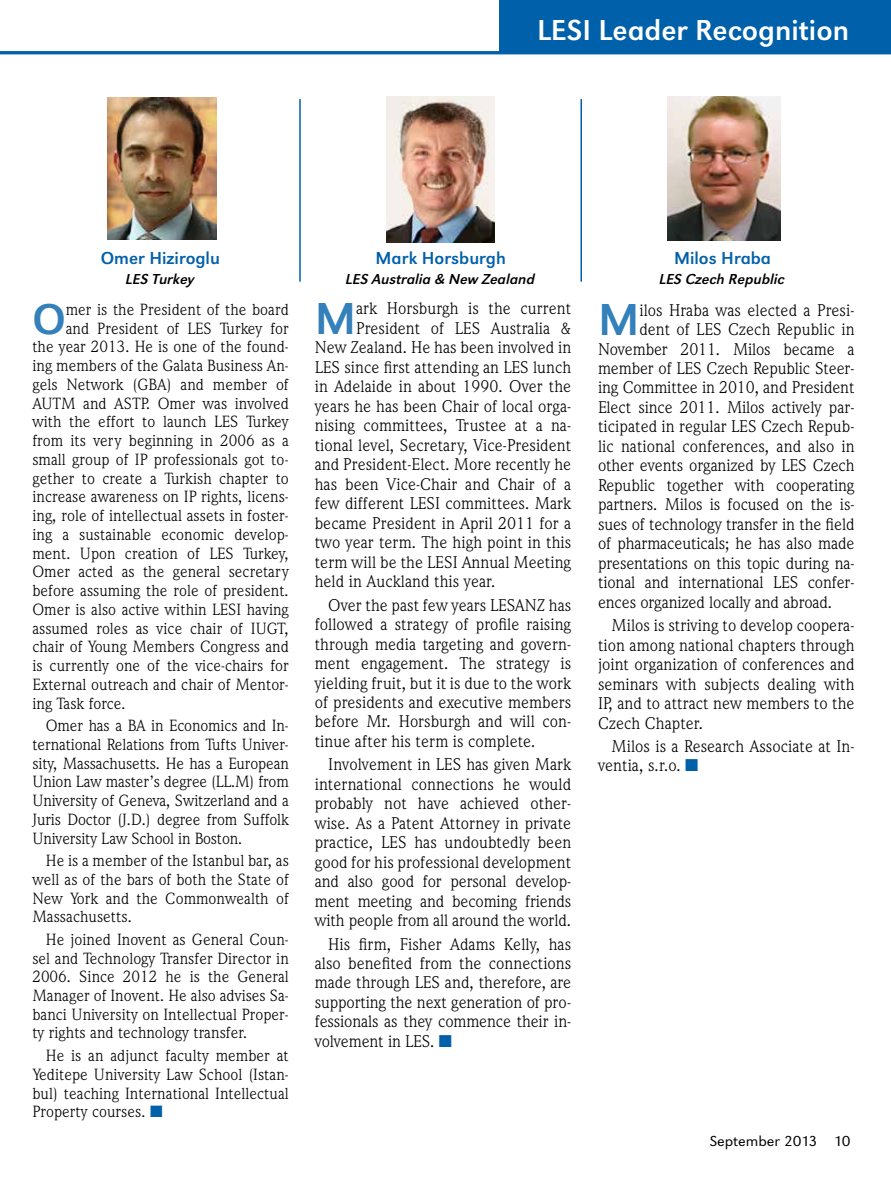
<style>
.page{position:relative;width:891px;height:1188px;background:#fff}
.page>*{position:absolute;margin:0;border:0;box-sizing:border-box;transform-origin:0 0}
.t1{font:46.5px "URW Grotesk T";color:#3380ba}
.t2{font:44.55px "URW Grotesk T";color:#3380ba}
.t3{font:30px "URW Grotesk T";color:#fff}
.t4{font:18px "URW Grotesk T";color:#0060a9}
.t5{font:17.25px/19.5px "Weidemann IT Cby BT";color:#000;text-align:justify}
.t6{font:16.5px/18.8px "Weidemann IT Cby BT";color:#000;text-align:justify}
.t7{font:15px "URW Grotesk T Regu Obli";color:#000}
.t8{font:15px "URW Grotesk T Ligh";color:#000;scale:1.08 1}
.s1{color:#0060a9}
</style>
<div class="page">
<div style="left:500px;top:0;width:391px;height:54px;background:#0060a9"></div>
<hr style="left:0;top:51px;width:891px;height:3px;background:#0060a9">
<hr style="left:299px;top:99px;width:2px;height:183px;background:#0060a9">
<hr style="left:580px;top:99px;width:2px;height:183px;background:#0060a9">
<img style="left:667px;top:96px;width:113px;height:145px">
<img style="left:387px;top:96px;width:107px;height:146px">
<img style="left:107px;top:97px;width:109px;height:143px">
<h3 class="t3" style="left:537px;top:13px;width:314px">LESI Leader Recognition</h3>
<p class="t4" style="left:101px;top:248px;width:121px">Omer Hiziroglu</p>
<p class="t7" style="left:126px;top:271px;width:70px">LES Turkey</p>
<h2 class="t2" style="left:32px;top:293px;width:35px">O</h2>
<p class="t6" style="left:66px;top:300px;width:225px">mer is the President of the board</p>
<p class="t6" style="left:66px;top:318px;width:225px">and President of LES Turkey for</p>
<p class="t6" style="left:32px;top:337px;width:258px">the year 2013. He is one of the found-</p>
<p class="t6" style="left:32px;top:356px;width:258px">ing members of the Galata Business An-</p>
<p class="t6" style="left:32px;top:375px;width:258px">gels Network (GBA) and member of</p>
<p class="t6" style="left:32px;top:393px;width:258px">AUTM and ASTP. Omer was involved</p>
<p class="t6" style="left:32px;top:412px;width:258px">with the effort to launch LES Turkey</p>
<p class="t6" style="left:32px;top:431px;width:258px">from its very beginning in 2006 as a</p>
<p class="t6" style="left:32px;top:450px;width:258px">small group of IP professionals got to-</p>
<p class="t6" style="left:32px;top:468px;width:258px">gether to create a Turkish chapter to</p>
<p class="t6" style="left:32px;top:487px;width:258px">increase awareness on IP rights, licens-</p>
<p class="t6" style="left:32px;top:506px;width:258px">ing, role of intellectual assets in foster-</p>
<p class="t6" style="left:32px;top:525px;width:258px">ing a sustainable economic develop-</p>
<p class="t6" style="left:32px;top:543px;width:258px">ment. Upon creation of LES Turkey,</p>
<p class="t6" style="left:32px;top:562px;width:258px">Omer acted as the general secretary</p>
<p class="t6" style="left:32px;top:581px;width:258px">before assuming the role of president.</p>
<p class="t6" style="left:32px;top:600px;width:258px">Omer is also active within LESI having</p>
<p class="t6" style="left:32px;top:618px;width:258px">assumed roles as vice chair of IUGT,</p>
<p class="t6" style="left:32px;top:637px;width:258px">chair of Young Members Congress and</p>
<p class="t6" style="left:32px;top:656px;width:258px">is currently one of the vice-chairs for</p>
<p class="t6" style="left:32px;top:675px;width:258px">External outreach and chair of Mentor-</p>
<p class="t6" style="left:32px;top:693px;width:95px">ing Task force.</p>
<p class="t6" style="left:32px;top:716px;width:258px;text-indent:13px">Omer has a BA in Economics and In&shy;ternational Relations from Tufts Univer&shy;sity, Massachusetts. He has a European Union Law master’s degree (LL.M) from University of Geneva, Switzerland and a Juris Doctor (J.D.) degree from Suffolk University Law School in Boston.</p>
<p class="t6" style="left:32px;top:851px;width:258px;text-indent:13px">He is a member of the Istanbul bar, as well as of the bars of both the State of New York and the Commonwealth of Massachusetts.</p>
<p class="t6" style="left:32px;top:930px;width:258px;text-indent:13px">He joined Inovent as General Coun&shy;sel and Technology Transfer Director in 2006. Since 2012 he is the General Manager of Inovent. He also advises Sa&shy;banci University on Intellectual Proper&shy;ty rights and technology transfer.</p>
<p class="t6" style="left:32px;top:1046px;width:258px;text-indent:13px">He is an adjunct faculty member at Yeditepe University Law School (Istan&shy;bul) teaching International Intellectual Property courses. <span class="s1">■</span></p>
<p class="t4" style="left:376px;top:248px;width:132px">Mark Horsburgh</p>
<p class="t7" style="left:346px;top:271px;width:191px">LES Australia &amp; New Zealand</p>
<h1 class="t1" style="left:315px;top:292px;width:43px">M</h1>
<p class="t5" style="left:356px;top:298px;width:217px">ark Horsburgh is the current</p>
<p class="t5" style="left:356px;top:318px;width:217px">President of LES Australia &amp;</p>
<p class="t5" style="left:315px;top:337px;width:258px">New Zealand. He has been involved in</p>
<p class="t5" style="left:315px;top:357px;width:258px">LES since first attending an LES lunch</p>
<p class="t5" style="left:315px;top:376px;width:258px">in Adelaide in about 1990. Over the</p>
<p class="t5" style="left:315px;top:396px;width:258px">years he has been Chair of local orga-</p>
<p class="t5" style="left:315px;top:415px;width:258px">nising committees, Trustee at a na-</p>
<p class="t5" style="left:315px;top:435px;width:258px">tional level, Secretary, Vice-President</p>
<p class="t5" style="left:315px;top:454px;width:258px">and President-Elect. More recently he</p>
<p class="t5" style="left:315px;top:474px;width:258px">has been Vice-Chair and Chair of a</p>
<p class="t5" style="left:315px;top:493px;width:258px">few different LESI committees. Mark</p>
<p class="t5" style="left:315px;top:513px;width:258px">became President in April 2011 for a</p>
<p class="t5" style="left:315px;top:532px;width:258px">two year term. The high point in this</p>
<p class="t5" style="left:315px;top:552px;width:258px">term will be the LESI Annual Meeting</p>
<p class="t5" style="left:315px;top:571px;width:182px">held in Auckland this year.</p>
<p class="t5" style="left:315px;top:595px;width:258px;text-indent:14px">Over the past few years LESANZ has followed a strategy of profile raising through media targeting and govern&shy;ment engagement. The strategy is yielding fruit, but it is due to the work of presidents and executive members before Mr. Horsburgh and will con&shy;tinue after his term is complete.</p>
<p class="t5" style="left:315px;top:754px;width:258px;text-indent:14px">Involvement in LES has given Mark international connections he would probably not have achieved other&shy;wise. As a Patent Attorney in private practice, LES has undoubtedly been good for his professional development and also good for personal develop&shy;ment meeting and becoming friends with people from all around the world.</p>
<p class="t5" style="left:315px;top:934px;width:258px;text-indent:14px">His firm, Fisher Adams Kelly, has also benefited from the connections made through LES and, therefore, are supporting the next generation of pro&shy;fessionals as they commence their in&shy;volvement in LES. <span class="s1">■</span></p>
<p class="t4" style="left:674px;top:247px;width:99px">Milos Hraba</p>
<p class="t7" style="left:659px;top:270px;width:127px">LES Czech Republic</p>
<h1 class="t1" style="left:598px;top:293px;width:43px">M</h1>
<p class="t5" style="left:639px;top:300px;width:217px">ilos Hraba was elected a Presi-</p>
<p class="t5" style="left:639px;top:319px;width:217px">dent of LES Czech Republic in</p>
<p class="t5" style="left:598px;top:339px;width:258px">November 2011. Milos became a</p>
<p class="t5" style="left:598px;top:358px;width:258px">member of LES Czech Republic Steer-</p>
<p class="t5" style="left:598px;top:378px;width:258px">ing Committee in 2010, and President</p>
<p class="t5" style="left:598px;top:397px;width:258px">Elect since 2011. Milos actively par-</p>
<p class="t5" style="left:598px;top:417px;width:258px">ticipated in regular LES Czech Repub-</p>
<p class="t5" style="left:598px;top:436px;width:258px">lic national conferences, and also in</p>
<p class="t5" style="left:598px;top:456px;width:258px">other events organized by LES Czech</p>
<p class="t5" style="left:598px;top:475px;width:258px">Republic together with cooperating</p>
<p class="t5" style="left:598px;top:495px;width:258px">partners. Milos is focused on the is-</p>
<p class="t5" style="left:598px;top:514px;width:258px">sues of technology transfer in the field</p>
<p class="t5" style="left:598px;top:534px;width:258px">of pharmaceuticals; he has also made</p>
<p class="t5" style="left:598px;top:553px;width:258px">presentations on this topic during na-</p>
<p class="t5" style="left:598px;top:573px;width:258px">tional and international LES confer-</p>
<p class="t5" style="left:598px;top:592px;width:236px">ences organized locally and abroad.</p>
<p class="t5" style="left:598px;top:615px;width:258px;text-indent:14px">Milos is striving to develop coopera&shy;tion among national chapters through joint organization of conferences and seminars with subjects dealing with IP, and to attract new members to the Czech Chapter.</p>
<p class="t5" style="left:598px;top:736px;width:258px;text-indent:14px">Milos is a Research Associate at In&shy;ventia, s.r.o. <span class="s1">■</span></p>
<p class="t8" style="left:710px;top:1132px;width:132px">September 2013 10</p>
</div>
